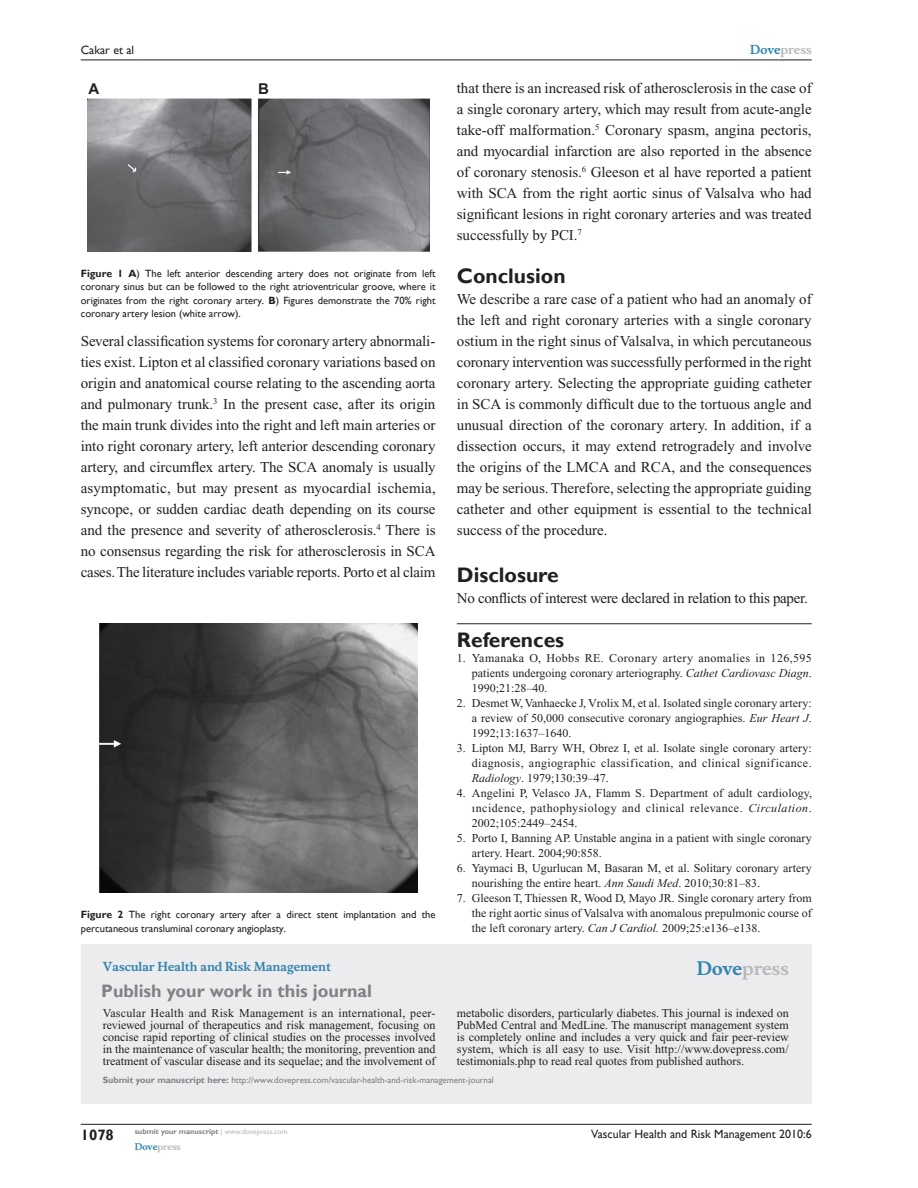
<style>
.page{position:relative;width:918px;height:1188px;background:#fff}
.page>*{position:absolute;margin:0;border:0;box-sizing:border-box;transform-origin:0 0}
.t1{font:700 21px "Gill Sans";color:#231f20}
.t2{font:700 18px "Gill Sans";color:#808285}
.t3{font:700 18px "Musee";color:#b8b9bc}
.t4{font:15px/21px "Times New Roman";letter-spacing:-.015em;color:#231f20;text-align:justify}
.t5{font:700 15px "Gill Sans";color:#231f20}
.t6{font:700 15px "Arial";color:#231f20}
.t7{font:12px/15px "Times New Roman";color:#231f20;text-align:justify}
.t8{font:12px "Gill Sans";color:#231f20}
.t9{font:700 12px "Musee";color:#3485ae}
.t10{font:700 12px "Musee";color:#b8b9bc}
.t11{font:10.5px/13.5px "Gill Sans";color:#231f20;text-align:justify}
.t12{font:9px "Gill Sans";color:#808285}
.t13{font:700 9px "Musee";color:#b8b9bc}
.t14{font:700 7.5px "Gill Sans";color:#808285}
.s1{font-weight:700}
.s2{color:#3485ae}
.s3{font-style:italic}
.s4{font-weight:400;color:#b8b9bc}
</style>
<div class="page">
<div style="left:81px;top:944px;width:731px;height:159px;background:#ececee"></div>
<hr style="left:81px;top:1124px;width:731px;height:1px;background:#231f20">
<hr style="left:81px;top:60px;width:731px;height:1px;background:#231f20">
<hr style="left:457px;top:623px;width:355px;height:1px;background:#231f20">
<img style="left:87px;top:98px;width:342px;height:153px">
<img style="left:99px;top:623px;width:318px;height:270px">
<p class="t8" style="left:81px;top:43px;width:55px">Cakar et al</p>
<p class="t6" style="left:89px;top:80px;width:12px">A</p>
<p class="t6" style="left:258px;top:80px;width:12px">B</p>
<p class="t11" style="left:81px;top:267px;width:356px"><span class="s1">Figure 1 A</span>) The left anterior descending artery does not originate from left coronary sinus but can be followed to the right atrioventricular groove, where it originates from the right coronary artery. <span class="s1">B</span>) Figures demonstrate the 70% right coronary artery lesion (white arrow).</p>
<p class="t4" style="left:81px;top:331px;width:357px">Several classification systems for coronary artery abnormali&shy;ties exist. Lipton et al classified coronary variations based on origin and anatomical course relating to the ascending aorta and pulmonary trunk.<sup>3</sup> In the present case, after its origin the main trunk divides into the right and left main arteries or into right coronary artery, left anterior descending coronary artery, and circumflex artery. The SCA anomaly is usually asymptomatic, but may present as myocardial ischemia, syncope, or sudden cardiac death depending on its course and the presence and severity of atherosclerosis.<sup>4</sup> There is no consensus regarding the risk for atherosclerosis in SCA cases. The literature includes variable reports. Porto et al claim</p>
<p class="t11" style="left:81px;top:908px;width:356px"><span class="s1">Figure 2</span> The right coronary artery after a direct stent implantation and the percutaneous transluminal coronary angioplasty.</p>
<p class="t9" style="left:103px;top:959px;width:230px">Vascular Health and Risk Management</p>
<p class="t2" style="left:101px;top:980px;width:272px">Publish your work in this journal</p>
<p class="t10" style="left:750px;top:43px;width:63px"><span class="s2">Dove</span>press</p>
<p class="t4" style="left:457px;top:77px;width:356px">that there is an increased risk of atherosclerosis in the case of a single coronary artery, which may result from acute-angle take-off malformation.<sup>5</sup> Coronary spasm, angina pectoris, and myocardial infarction are also reported in the absence of coronary stenosis.<sup>6</sup> Gleeson et al have reported a patient with SCA from the right aortic sinus of Valsalva who had significant lesions in right coronary arteries and was treated successfully by PCI.<sup>7</sup></p>
<h1 class="t1" style="left:457px;top:263px;width:110px">Conclusion</h1>
<p class="t4" style="left:457px;top:289px;width:356px">We describe a rare case of a patient who had an anomaly of the left and right coronary arteries with a single coronary ostium in the right sinus of Valsalva, in which percutaneous coronary intervention was successfully performed in the right coronary artery. Selecting the appropriate guiding catheter in SCA is commonly difficult due to the tortuous angle and unusual direction of the coronary artery. In addition, if a dissection occurs, it may extend retrogradely and involve the origins of the LMCA and RCA, and the consequences may be serious. Therefore, selecting the appropriate guiding catheter and other equipment is essential to the technical success of the procedure.</p>
<h1 class="t1" style="left:457px;top:562px;width:103px">Disclosure</h1>
<p class="t4" style="left:457px;top:587px;width:352px">No conflicts of interest were declared in relation to this paper.</p>
<h1 class="t1" style="left:457px;top:627px;width:109px">References</h1>
<p class="t7" style="left:472px;top:650px;width:342px;text-indent:-15px">1. Yamanaka O, Hobbs RE. Coronary artery anomalies in 126,595 patients undergoing coronary arteriography. <span class="s3">Cathet Cardiovasc Diagn</span>.<br>1990;21:28–40.</p>
<p class="t7" style="left:472px;top:695px;width:341px;text-indent:-15px">2. Desmet W, Vanhaecke J, Vrolix M, et al. Isolated single coronary artery: a review of 50,000 consecutive coronary angiographies. <span class="s3">Eur Heart J</span>.<br>1992;13:1637–1640.</p>
<p class="t7" style="left:472px;top:740px;width:341px;text-indent:-15px">3. Lipton MJ, Barry WH, Obrez I, et al. Isolate single coronary artery: diagnosis, angiographic classification, and clinical significance.<br><span class="s3">Radiology</span>. 1979;130:39–47.</p>
<p class="t7" style="left:472px;top:785px;width:342px;text-indent:-15px">4. Angelini P, Velasco JA, Flamm S. Department of adult cardiology, ıncidence, pathophysiology and clinical relevance. <span class="s3">Circulation</span>.<br>2002;105:2449–2454.</p>
<p class="t7" style="left:472px;top:830px;width:341px;text-indent:-15px">5. Porto I, Banning AP. Unstable angina in a patient with single coronary artery. Heart. 2004;90:858.</p>
<p class="t7" style="left:472px;top:860px;width:341px;text-indent:-15px">6. Yaymaci B, Ugurlucan M, Basaran M, et al. Solitary coronary artery nourishing the entire heart. <span class="s3">Ann Saudi Med</span>. 2010;30:81–83.</p>
<p class="t7" style="left:472px;top:890px;width:341px;text-indent:-15px">7. Gleeson T, Thiessen R, Wood D, Mayo JR. Single coronary artery from the right aortic sinus of Valsalva with anomalous prepulmonic course of the left coronary artery. <span class="s3">Can J Cardiol.</span> 2009;25:e136–e138.</p>
<p class="t3" style="left:697px;top:958px;width:94px"><span class="s2">Dove</span>press</p>
<p class="t7" style="left:103px;top:1007px;width:334px;line-height:12px">Vascular Health and Risk Management is an international, peer&shy;reviewed journal of therapeutics and risk management, focusing on concise rapid reporting of clinical studies on the processes involved in the maintenance of vascular health; the monitoring, prevention and treatment of vascular disease and its sequelae; and the involvement of</p>
<p class="t7" style="left:457px;top:1007px;width:333px;line-height:12px">metabolic disorders, particularly diabetes. This journal is indexed on PubMed Central and MedLine. The manuscript management system is completely online and includes a very quick and fair peer-review system, which is all easy to use. Visit http://www.dovepress.com/ testimonials.php to read real quotes from published authors.</p>
<p class="t12" style="left:103px;top:1075px;width:393px"><span class="s1">Submit your manuscript here:</span> http://www.dovepress.com/vascular-health-and-risk-management-journal</p>
<p class="t5" style="left:81px;top:1126px;width:35px">1078</p>
<p class="t14" style="left:135px;top:1127px;width:154px">submit your manuscript <span class="s4">| www.dovepress.com</span></p>
<p class="t13" style="left:135px;top:1141px;width:48px"><span class="s2">Dove</span>press</p>
<p class="t8" style="left:591px;top:1127px;width:222px">Vascular Health and Risk Management 2010:6</p>
</div>
